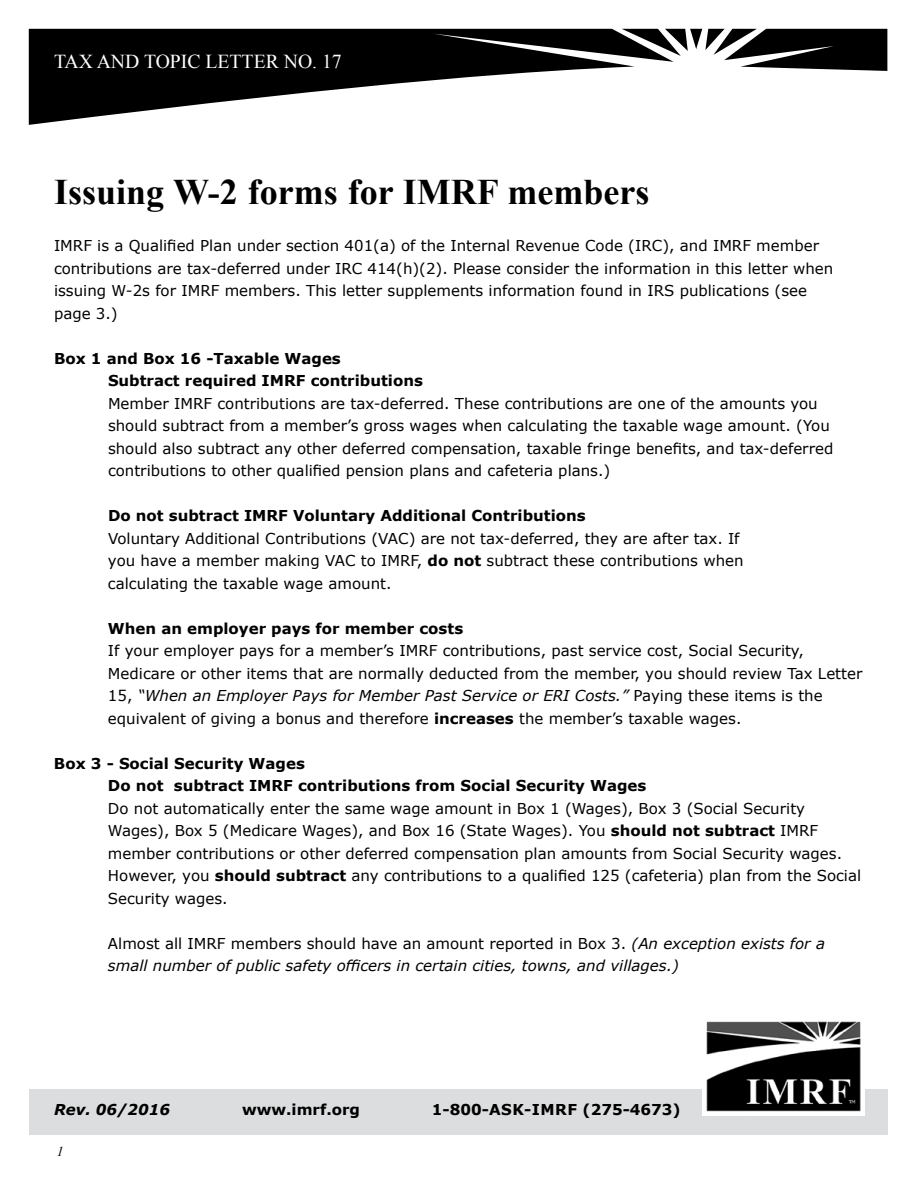
<style>
.page{position:relative;width:918px;height:1188px;background:#fff}
.page>*{position:absolute;margin:0;border:0;box-sizing:border-box;transform-origin:0 0}
.t1{font:700 36px "Times New Roman";color:#000}
.t2{font:19.65px "Times New Roman";color:#fff}
.t3{font:15px/22.5px "Verdana";color:#000}
.t4{font:700 15px/22.5px "Verdana";color:#000}
.t5{font:italic 15px/22.5px "Verdana";color:#000}
.t6{font:italic 700 15px "Verdana";color:#000}
.t7{font:italic 13.5px "Times New Roman";color:#000}
.s1{font-weight:700}
.s2{font-style:italic}
.s3{font-style:normal}
</style>
<div class="page">
<svg style="left:29px;top:29px;width:858px;height:96px;fill:#000"></svg>
<div style="left:29px;top:1089px;width:858px;height:46px;background:#dcddde"></div>
<img style="left:702px;top:1021px;width:162px;height:94px">
<h2 class="t2" style="left:54px;top:48px;width:289px">TAX AND TOPIC LETTER NO. 17</h2>
<h1 class="t1" style="left:54px;top:167px;width:597px">Issuing W-2 forms for IMRF members</h1>
<p class="t3" style="left:54px;top:235px;width:781px">IMRF is a Qualified Plan under section 401(a) of the Internal Revenue Code (IRC), and IMRF member contributions are tax-deferred under IRC 414(h)(2). Please consider the information in this letter when issuing W-2s for IMRF members. This letter supplements information found in IRS publications (see page 3.)</p>
<p class="t4" style="left:108px;top:347px;width:316px;text-indent:-54px">Box 1 and Box 16 -Taxable Wages<br>Subtract required IMRF contributions</p>
<p class="t3" style="left:108px;top:392px;width:727px">Member IMRF contributions are tax-deferred. These contributions are one of the amounts you should subtract from a member’s gross wages when calculating the taxable wage amount. (You should also subtract any other deferred compensation, taxable fringe benefits, and tax-deferred contributions to other qualified pension plans and cafeteria plans.)</p>
<p class="t4" style="left:108px;top:504px;width:479px">Do not subtract IMRF Voluntary Additional Contributions</p>
<p class="t3" style="left:108px;top:527px;width:637px">Voluntary Additional Contributions (VAC) are not tax-deferred, they are after tax. If you have a member making VAC to IMRF, <span class="s1">do not</span> subtract these contributions when calculating the taxable wage amount.</p>
<p class="t4" style="left:108px;top:617px;width:357px">When an employer pays for member costs</p>
<p class="t3" style="left:108px;top:640px;width:756px">If your employer pays for a member’s IMRF contributions, past service cost, Social Security, Medicare or other items that are normally deducted from the member, you should review Tax Letter 15, <span class="s2">“When an Employer Pays for Member Past Service or ERI Costs.”</span> Paying these items is the equivalent of giving a bonus and therefore <span class="s1">increases</span> the member’s taxable wages.</p>
<p class="t4" style="left:108px;top:752px;width:540px;text-indent:-54px">Box 3 - Social Security Wages<br>Do not subtract IMRF contributions from Social Security Wages</p>
<p class="t3" style="left:108px;top:797px;width:755px">Do not automatically enter the same wage amount in Box 1 (Wages), Box 3 (Social Security Wages), Box 5 (Medicare Wages), and Box 16 (State Wages). You <span class="s1">should not subtract</span> IMRF member contributions or other deferred compensation plan amounts from Social Security wages.<br>However, you <span class="s1">should subtract</span> any contributions to a qualified 125 (cafeteria) plan from the Social Security wages.</p>
<p class="t5" style="left:108px;top:932px;width:719px"><span class="s3">Almost all IMRF members should have an amount reported in Box 3.</span> (An exception exists for a small number of public safety officers in certain cities, towns, and villages.)</p>
<p class="t6" style="left:54px;top:1099px;width:118px">Rev. 06/2016</p>
<p class="t4" style="left:242px;top:1098px;width:119px">www.imrf.org</p>
<p class="t4" style="left:432px;top:1098px;width:250px">1-800-ASK-IMRF (275-4673)</p>
<p class="t7" style="left:57px;top:1142px;width:8px">1</p>
</div>
